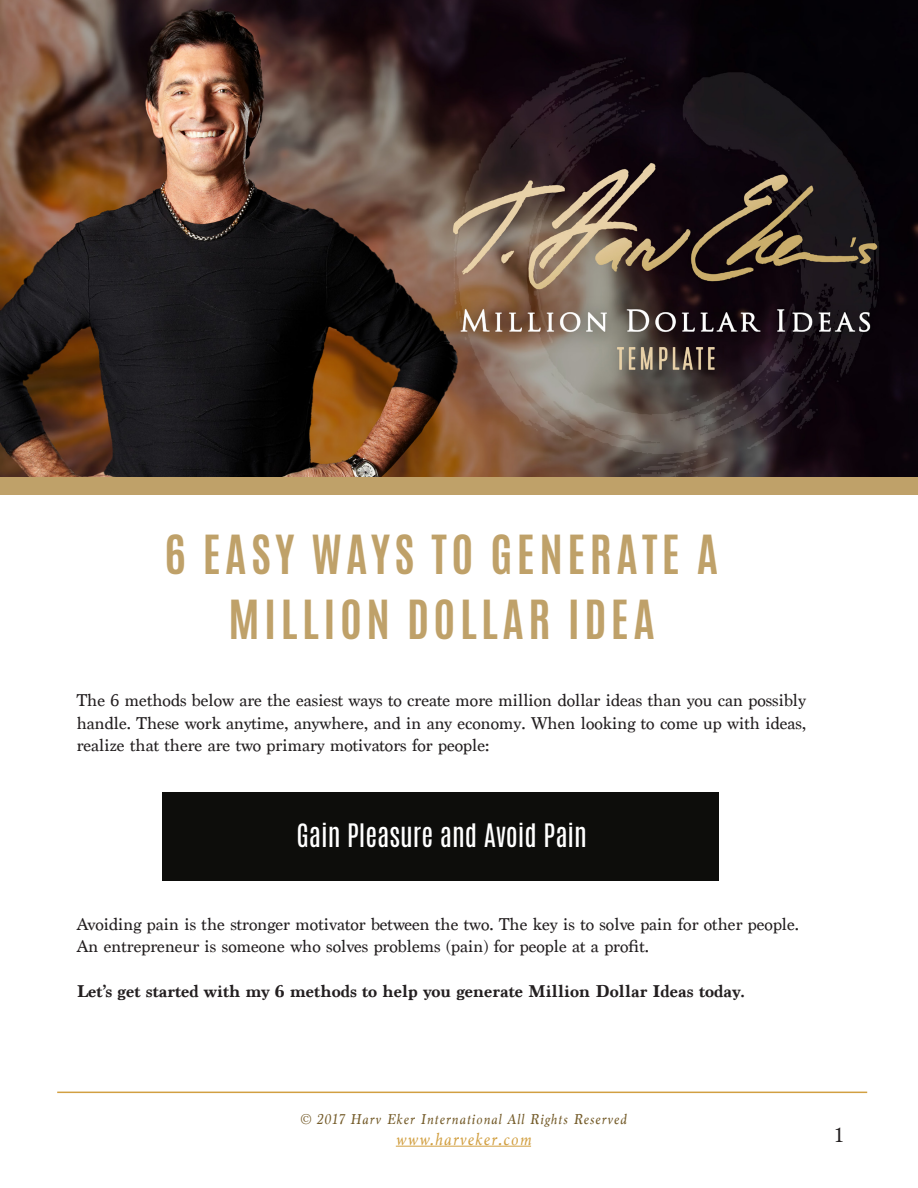
<style>
.page{position:relative;width:918px;height:1188px;background:#fff}
.page>*{position:absolute;margin:0;border:0;box-sizing:border-box;transform-origin:0 0}
.t1{font:700 45px/64.8px "Antonio";letter-spacing:.1em;color:#bfa169;text-align:center}
.TEXT{font:27px "Antonio";color:#fff}
.t2{font:21px "Marion";color:#231f20}
.TEXT-2{font:18px/22.5px "Marion";color:#231f20;text-align:justify}
.TEXT-3{font:700 18px "Marion";color:#231f20}
.t3{font:italic 18px "Marion";letter-spacing:.075em;color:#d2a042}
.t4{font:italic 15px "Marion";letter-spacing:.075em;color:#745b29}
</style>
<div class="page">
<hr style="left:396px;top:1146px;width:135px;height:1px;background:#d2a042">
<div style="left:162px;top:792px;width:556px;height:89px;background:#0d0d0b"></div>
<img style="left:0;top:0;width:918px;height:477px">
<div style="left:0;top:477px;width:918px;height:18px;background:#bfa169"></div>
<hr style="left:57px;top:1092px;width:810px;height:1px;background:#d2a042">
<p class="t1" style="left:165px;top:523px;width:555px">6 EASY WAYS TO GENERATE A<br>MILLION DOLLAR IDEA</p>
<p class="TEXT-2" style="left:77px;top:690px;width:731px">The 6 methods below are the easiest ways to create more million dollar ideas than you can possibly handle. These work anytime, anywhere, and in any economy. When looking to come up with ideas, realize that there are two primary motivators for people:</p>
<p class="TEXT" style="left:296px;top:816px;width:292px">Gain Pleasure and Avoid Pain</p>
<p class="TEXT-2" style="left:77px;top:913px;width:724px">Avoiding pain is the stronger motivator between the two. The key is to solve pain for other people.<br>An entrepreneur is someone who solves problems (pain) for people at a profit.</p>
<p class="TEXT-3" style="left:77px;top:981px;width:670px">Let’s get started with my 6 methods to help you generate Million Dollar Ideas today.</p>
<p class="t4" style="left:300px;top:1109px;width:328px">© 2017 Harv Eker International All Rights Reserved</p>
<p class="t3" style="left:396px;top:1127px;width:137px">www.harveker.com</p>
<p class="t2" style="left:835px;top:1123px;width:10px">1</p>
</div>
